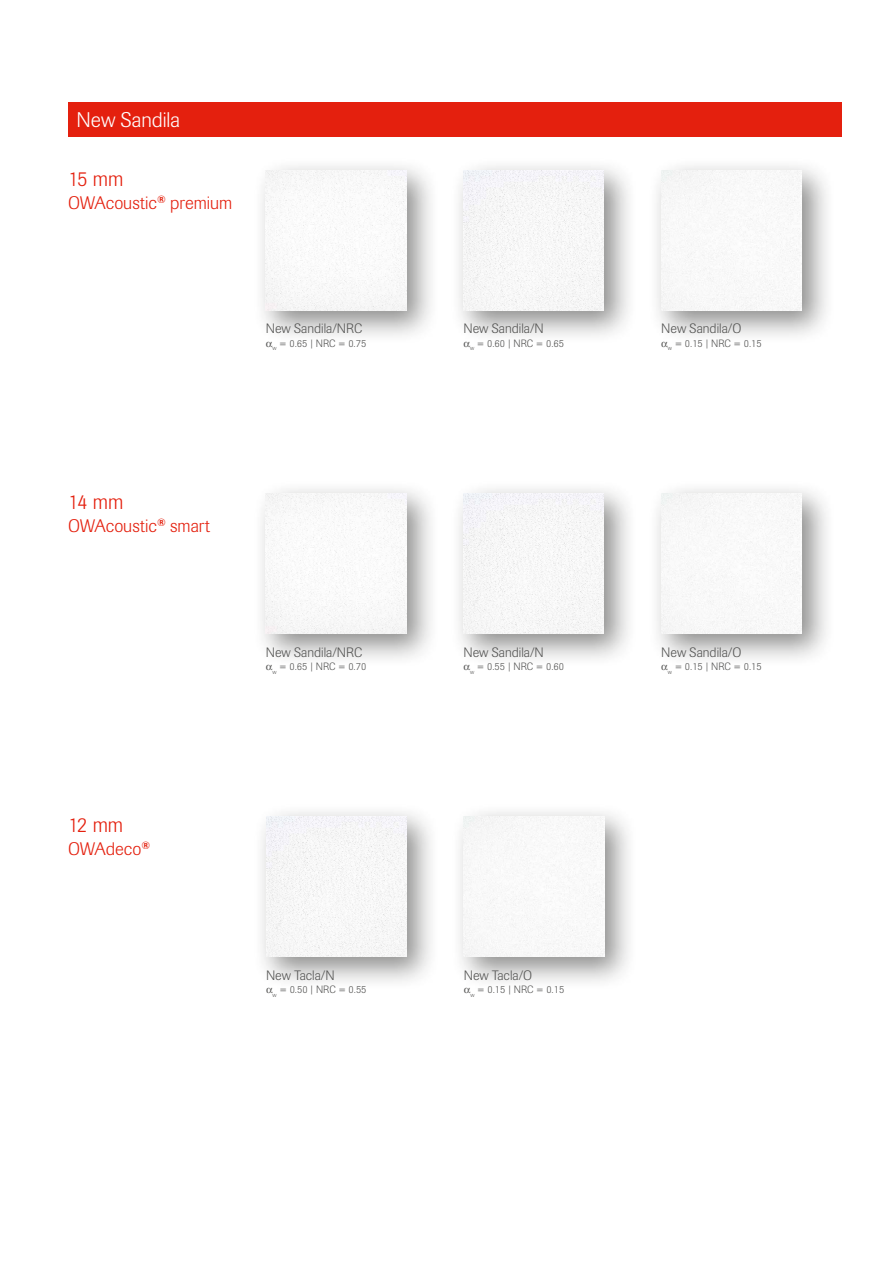
<style>
.page{position:relative;width:893px;height:1263px;background:#fff}
.page>*{position:absolute;margin:0;border:0;box-sizing:border-box;transform-origin:0 0}
.t1{font:300 21px "Imago Pro";letter-spacing:-.035em;color:#e4200e}
.t2{font:300 21px "Imago Pro";letter-spacing:-.005em;color:#fff}
.t3{font:300 18px "Imago Pro";color:#e4200e}
.t4{font:300 13.5px "Imago Pro";color:#545453}
.t5{font:300 10.5px "Imago Pro";color:#545453}
</style>
<div class="page">
<div style="left:68px;top:102px;width:774px;height:34px;background:#e4200e"></div>
<div style="left:252px;top:157px;width:188px;height:188px;background:#1a1a18;opacity:.5"></div>
<img style="left:266px;top:170px;width:140px;height:140px">
<div style="left:252px;top:480px;width:188px;height:188px;background:#1a1a18;opacity:.5"></div>
<img style="left:266px;top:493px;width:140px;height:141px">
<div style="left:450px;top:157px;width:188px;height:188px;background:#1a1a18;opacity:.5"></div>
<div style="left:463px;top:170px;width:141px;height:140px;background:#f7f6f7"></div>
<div style="left:450px;top:480px;width:188px;height:188px;background:#1a1a18;opacity:.5"></div>
<div style="left:463px;top:493px;width:141px;height:141px;background:#f7f6f7"></div>
<div style="left:253px;top:803px;width:188px;height:188px;background:#1a1a18;opacity:.5"></div>
<img style="left:266px;top:816px;width:140px;height:141px">
<div style="left:648px;top:157px;width:188px;height:188px;background:#1a1a18;opacity:.5"></div>
<img style="left:661px;top:170px;width:140px;height:140px">
<div style="left:648px;top:480px;width:188px;height:188px;background:#1a1a18;opacity:.5"></div>
<img style="left:661px;top:493px;width:140px;height:141px">
<div style="left:450px;top:803px;width:188px;height:188px;background:#1a1a18;opacity:.5"></div>
<img style="left:464px;top:816px;width:140px;height:141px">
<svg style="left:266px;top:341px;width:6px;height:4px"></svg>
<svg style="left:266px;top:665px;width:6px;height:3px"></svg>
<svg style="left:464px;top:341px;width:6px;height:4px"></svg>
<svg style="left:464px;top:665px;width:6px;height:3px"></svg>
<svg style="left:266px;top:988px;width:7px;height:3px"></svg>
<svg style="left:662px;top:341px;width:6px;height:4px"></svg>
<svg style="left:662px;top:665px;width:6px;height:3px"></svg>
<svg style="left:464px;top:988px;width:6px;height:3px"></svg>
<h1 class="t2" style="left:77px;top:106px;width:105px">New Sandila</h1>
<h1 class="t1" style="left:68px;top:165px;width:57px">15 mm</h1>
<h2 class="t3" style="left:68px;top:191px;width:166px">OWAcoustic<sup>®</sup> premium</h2>
<p class="t4" style="left:266px;top:320px;width:98px">New Sandila/NRC</p>
<p class="t5" style="left:272px;top:336px;width:95px"><sub>w</sub> = 0.65 | NRC = 0.75</p>
<h1 class="t1" style="left:68px;top:488px;width:57px">14 mm</h1>
<h2 class="t3" style="left:68px;top:514px;width:144px">OWAcoustic<sup>®</sup> smart</h2>
<p class="t4" style="left:266px;top:643px;width:98px">New Sandila/NRC</p>
<p class="t5" style="left:272px;top:659px;width:95px"><sub>w</sub> = 0.65 | NRC = 0.70</p>
<h1 class="t1" style="left:68px;top:811px;width:57px">12 mm</h1>
<h2 class="t3" style="left:68px;top:837px;width:83px">OWAdeco<sup>®</sup></h2>
<p class="t4" style="left:266px;top:966px;width:70px">New Tacla/N</p>
<p class="t5" style="left:273px;top:983px;width:95px"><sub>w</sub> = 0.50 | NRC = 0.55</p>
<p class="t4" style="left:463px;top:320px;width:82px">New Sandila/N</p>
<p class="t5" style="left:470px;top:336px;width:95px"><sub>w</sub> = 0.60 | NRC = 0.65</p>
<p class="t4" style="left:661px;top:320px;width:82px">New Sandila/O</p>
<p class="t5" style="left:668px;top:336px;width:95px"><sub>w</sub> = 0.15 | NRC = 0.15</p>
<p class="t4" style="left:463px;top:643px;width:82px">New Sandila/N</p>
<p class="t5" style="left:470px;top:659px;width:95px"><sub>w</sub> = 0.55 | NRC = 0.60</p>
<p class="t4" style="left:661px;top:643px;width:82px">New Sandila/O</p>
<p class="t5" style="left:668px;top:659px;width:95px"><sub>w</sub> = 0.15 | NRC = 0.15</p>
<p class="t4" style="left:464px;top:966px;width:70px">New Tacla/O</p>
<p class="t5" style="left:470px;top:983px;width:95px"><sub>w</sub> = 0.15 | NRC = 0.15</p>
</div>
